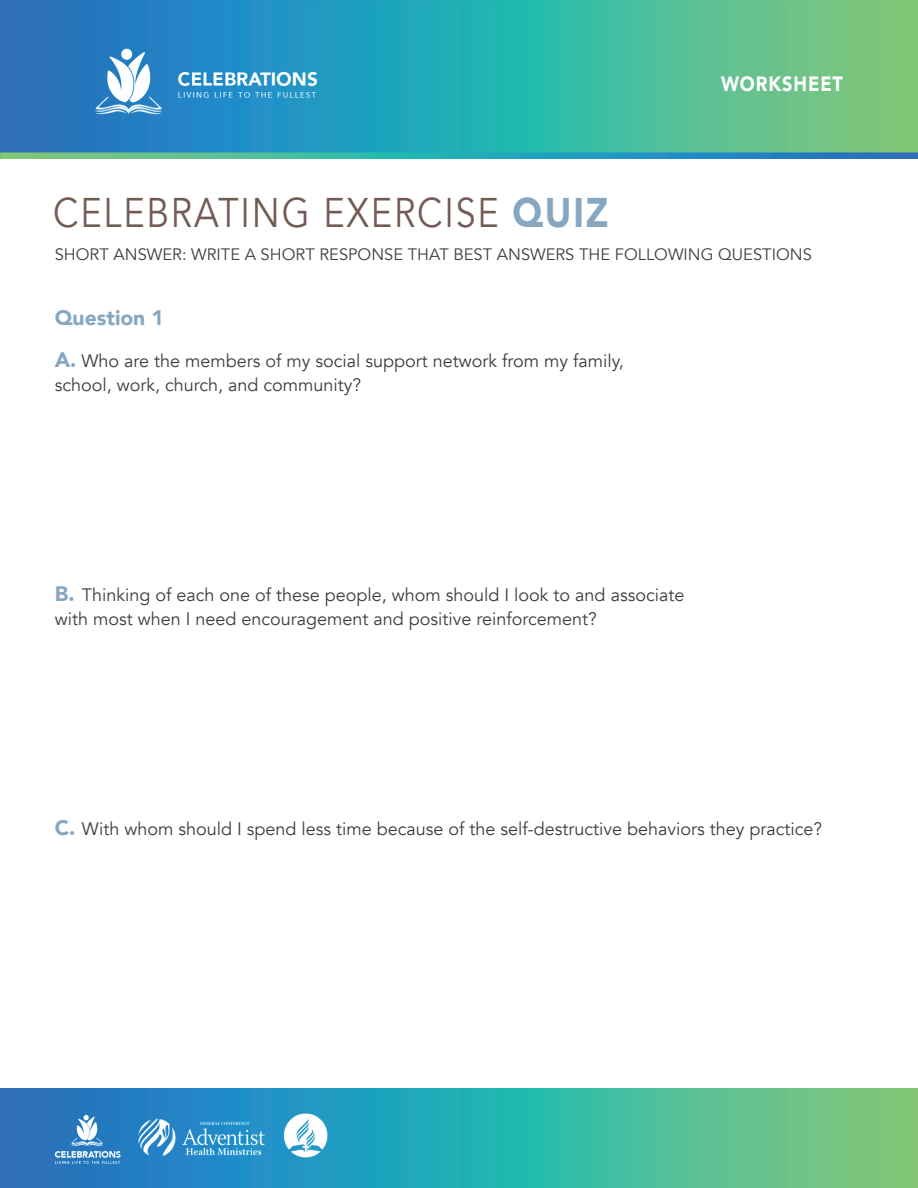
<style>
.page{position:relative;width:918px;height:1188px;background:#fff}
.page>*{position:absolute;margin:0;border:0;box-sizing:border-box;transform-origin:0 0}
.t1{font:41.4px "Avenir";letter-spacing:.05em;color:#725b54;scale:.87 1}
.t2{font:900 21px "Avenir";color:#87a7c1}
.t3{font:900 20.7px "Avenir";letter-spacing:.05em;color:#fff;scale:.87 1}
.t4{font:18px/24px "Avenir";color:#3e3e3f}
.t5{font:16.5px "Avenir";color:#3e3e3f}
.s1{font-weight:900;color:#87a7c1}
.s2{font-weight:900;font-size:21px;color:#87a7c1}
</style>
<div class="page">
<img style="left:0;top:1089px;width:918px;height:99px">
<img style="left:0;top:0;width:918px;height:158px">
<h1 class="t1" style="left:53px;top:188px;width:640px">CELEBRATING EXERCISE <span class="s1">QUIZ</span></h1>
<p class="t3" style="left:721px;top:75px;width:142px">WORKSHEET</p>
<p class="t5" style="left:55px;top:245px;width:759px">SHORT ANSWER: WRITE A SHORT RESPONSE THAT BEST ANSWERS THE FOLLOWING QUESTIONS</p>
<p class="t2" style="left:55px;top:308px;width:111px">Question 1</p>
<p class="t4" style="left:55px;top:350px;width:571px"><span class="s2">A.</span> Who are the members of my social support network from my family, school, work, church, and community?</p>
<p class="t4" style="left:55px;top:584px;width:631px"><span class="s2">B.</span> Thinking of each one of these people, whom should I look to and associate with most when I need encouragement and positive reinforcement?</p>
<p class="t4" style="left:55px;top:818px;width:769px"><span class="s2">C.</span> With whom should I spend less time because of the self-destructive behaviors they practice?</p>
</div>
